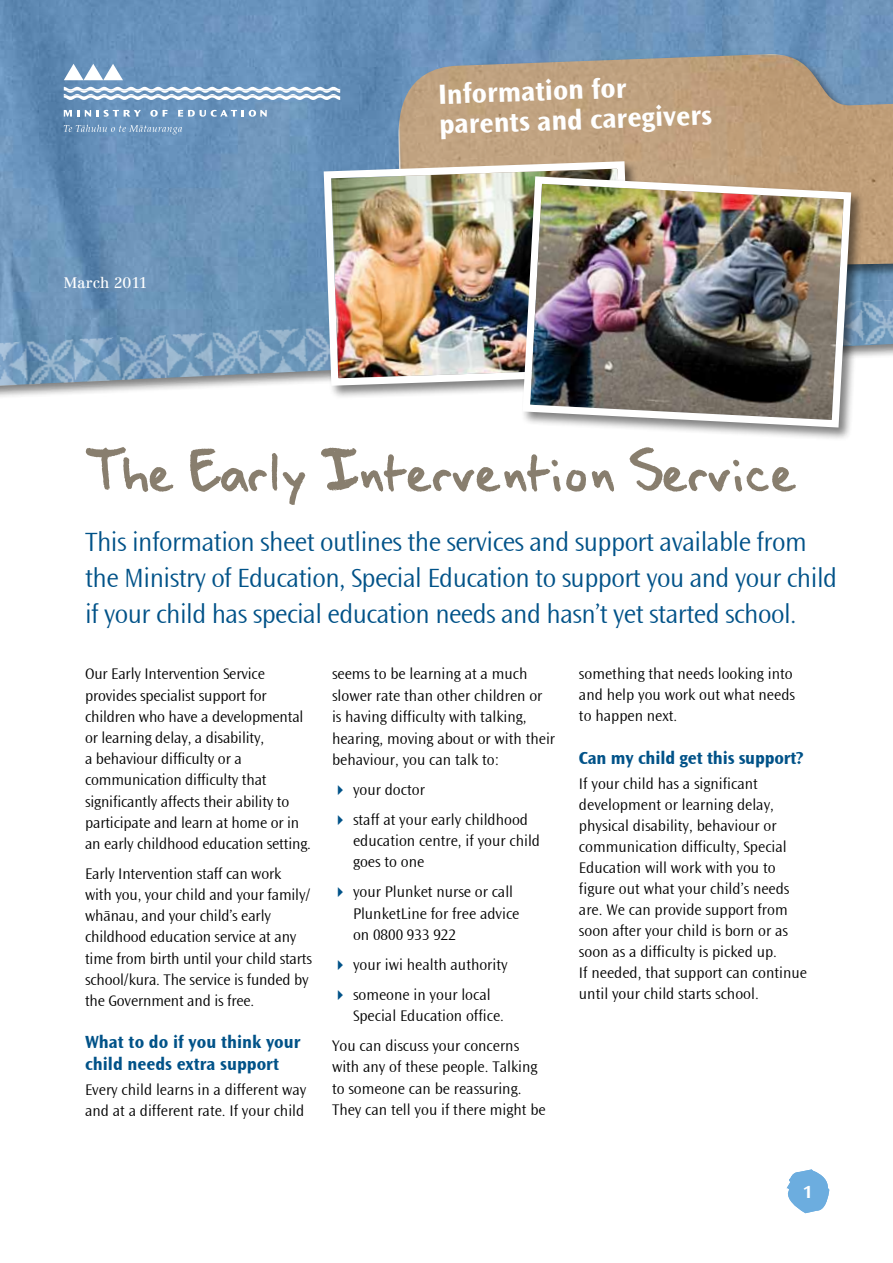
<style>
.page{position:relative;width:893px;height:1263px;background:#fff}
.page>*{position:absolute;margin:0;border:0;box-sizing:border-box;transform-origin:0 0}
.HEADING{font:66px "Penof Truth";letter-spacing:-.04em;color:#887e6e}
.TAB_TITLE{font:700 28.5px "Ocean Sans Maori";color:#fff}
.SUBHEAD{font:300 27px/36px "Ocean Sans Maori";letter-spacing:-.02em;color:#005288}
.PARA_HEADING{font:700 18px/21.1px "Ocean Sans Maori";color:#005288}
.t1{font:700 18px "Ocean Sans Maori";color:#fff}
.BODY_TEXT{font:300 15.75px/21.1px "Ocean Sans Maori";color:#000}
.BODY_BULLETS{font:300 15.75px/21.3px "Ocean Sans Maori";color:#000}
.PUBLICATION_DATE{font:15px "Centennial";color:#fff}
</style>
<div class="page">
<img style="left:0;top:0;width:893px;height:300px">
<img style="left:0;top:300px;width:893px;height:86px">
<svg style="left:64px;top:125px;width:118px;height:9px"></svg>
<svg style="left:64px;top:110px;width:15px;height:7px"></svg>
<svg style="left:85px;top:110px;width:56px;height:7px"></svg>
<svg style="left:150px;top:110px;width:18px;height:7px"></svg>
<svg style="left:178px;top:110px;width:89px;height:7px"></svg>
<svg style="left:64px;top:87px;width:276px;height:13px"></svg>
<svg style="left:64px;top:64px;width:59px;height:16px"></svg>
<img style="left:399px;top:54px;width:494px;height:218px">
<svg style="left:787px;top:1169px;width:42px;height:44px"></svg>
<div style="left:322px;top:159px;width:324px;height:241px;background:#000;opacity:.5"></div>
<img style="left:320px;top:158px;width:316px;height:231px">
<div style="left:521px;top:175px;width:344px;height:266px;background:#000;opacity:.5"></div>
<img style="left:519px;top:173px;width:336px;height:258px">
<p class="PUBLICATION_DATE" style="left:64px;top:274px;width:86px">March 2011</p>
<p class="TAB_TITLE" style="left:437px;top:79px;width:190px;rotate:-2deg">Information for</p>
<p class="TAB_TITLE" style="left:438px;top:109px;width:274px;rotate:-2deg">parents and caregivers</p>
<p class="HEADING" style="left:85px;top:437px;width:715px">The Early Intervention Service</p>
<p class="SUBHEAD" style="left:85px;top:525px;width:754px">This information sheet outlines the services and support available from the Ministry of Education, Special Education to support you and your child if your child has special education needs and hasn’t yet started school.</p>
<p class="BODY_TEXT" style="left:85px;top:664px;width:227px">Our Early Intervention Service provides specialist support for children who have a developmental or learning delay, a disability,<br>a behaviour difficulty or a communication difficulty that significantly affects their ability to participate and learn at home or in an early childhood education setting.</p>
<p class="BODY_TEXT" style="left:85px;top:863px;width:229px">Early Intervention staff can work with you, your child and your family/ whänau, and your child’s early childhood education service at any time from birth until your child starts school/kura. The service is funded by the Government and is free.</p>
<p class="PARA_HEADING" style="left:85px;top:1032px;width:217px">What to do if you think your child needs extra support</p>
<p class="BODY_TEXT" style="left:85px;top:1079px;width:223px">Every child learns in a different way and at a different rate. If your child</p>
<p class="BODY_TEXT" style="left:332px;top:664px;width:225px">seems to be learning at a much slower rate than other children or is having difficulty with talking, hearing, moving about or with their behaviour, you can talk to:</p>
<p class="BODY_BULLETS" style="left:353px;top:779px;width:73px">your doctor</p>
<p class="BODY_BULLETS" style="left:353px;top:809px;width:189px">staff at your early childhood education centre, if your child goes to one</p>
<p class="BODY_BULLETS" style="left:353px;top:882px;width:168px">your Plunket nurse or call<br>PlunketLine for free advice on 0800 933 922</p>
<p class="BODY_BULLETS" style="left:353px;top:954px;width:156px">your iwi health authority</p>
<p class="BODY_BULLETS" style="left:353px;top:984px;width:152px">someone in your local<br>Special Education office.</p>
<p class="BODY_TEXT" style="left:332px;top:1035px;width:215px">You can discuss your concerns with any of these people. Talking to someone can be reassuring.<br>They can tell you if there might be</p>
<p class="BODY_TEXT" style="left:579px;top:664px;width:218px">something that needs looking into and help you work out what needs to happen next.</p>
<p class="PARA_HEADING" style="left:579px;top:747px;width:226px">Can my child get this support?</p>
<p class="BODY_TEXT" style="left:579px;top:773px;width:230px">If your child has a significant development or learning delay, physical disability, behaviour or communication difficulty, Special Education will work with you to figure out what your child’s needs are. We can provide support from soon after your child is born or as soon as a difficulty is picked up.<br>If needed, that support can continue until your child starts school.</p>
<p class="t1" style="left:803px;top:1182px;width:11px">1</p>
</div>
